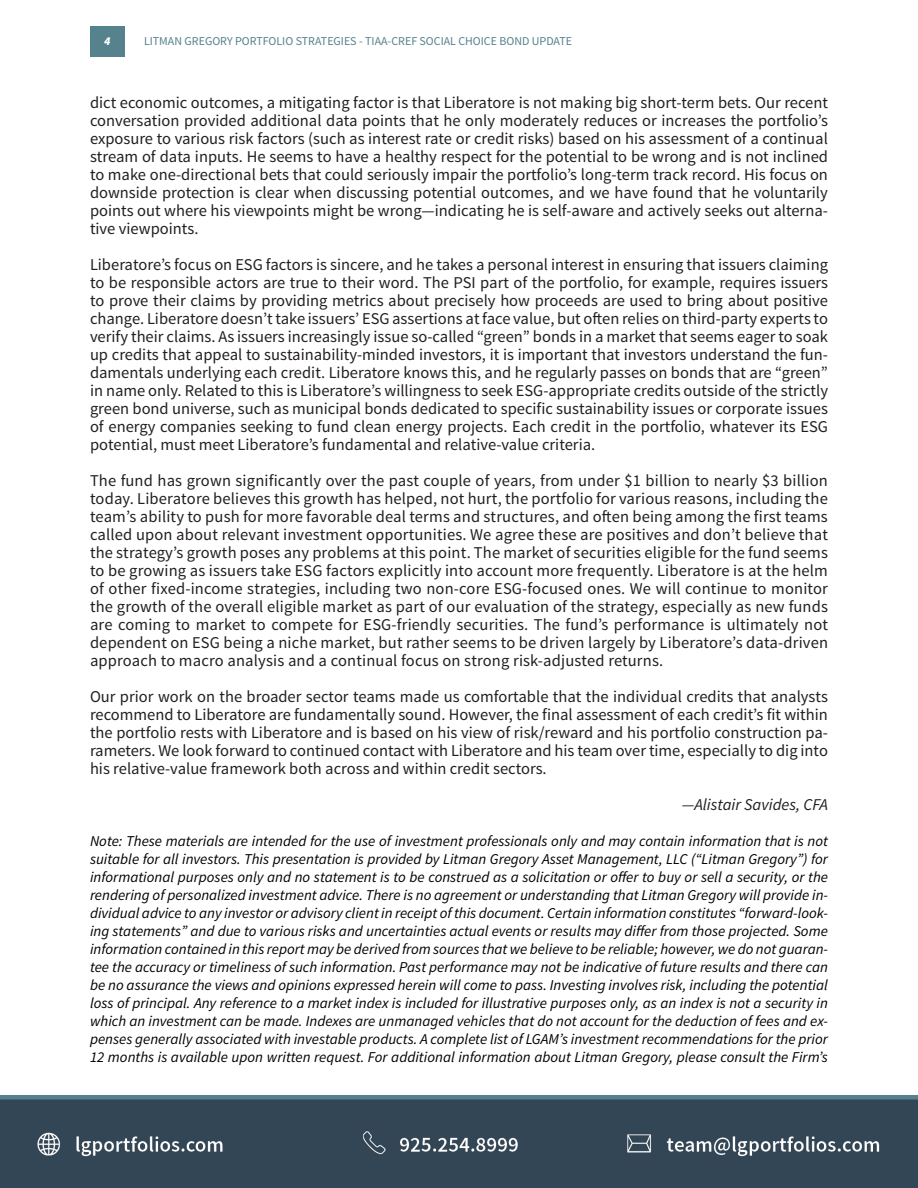
<style>
.page{position:relative;width:918px;height:1188px;background:#fff}
.page>*{position:absolute;margin:0;border:0;box-sizing:border-box;transform-origin:0 0}
.Normal_wrd_12{font:16.5px/18px "Source Sans Pro";color:#231f20;text-align:justify}
.Normal_wrd_12-2{font:italic 16.5px "Source Sans Pro";color:#231f20}
.Normal_wrd_12_wrd_1{font:italic 15px/18px "Source Sans Pro";color:#000;text-align:justify}
.t1{font:12px "Source Sans Pro";color:#56828e}
.t2{font:italic 900 12px "Source Sans Pro";color:#fff}
</style>
<div class="page">
<div style="left:90px;top:26px;width:34px;height:31px;background:#56828e"></div>
<img style="left:0;top:1095px;width:918px;height:93px">
<p class="t2" style="left:104px;top:33px;width:8px">4</p>
<p class="t1" style="left:144px;top:34px;width:430px">LITMAN GREGORY PORTFOLIO STRATEGIES - TIAA-CREF SOCIAL CHOICE BOND UPDATE</p>
<p class="Normal_wrd_12" style="left:90px;top:94px;width:740px">dict economic outcomes, a mitigating factor is that Liberatore is not making big short-term bets. Our recent conversation provided additional data points that he only moderately reduces or increases the portfolio’s exposure to various risk factors (such as interest rate or credit risks) based on his assessment of a continual stream of data inputs. He seems to have a healthy respect for the potential to be wrong and is not inclined to make one-directional bets that could seriously impair the portfolio’s long-term track record. His focus on downside protection is clear when discussing potential outcomes, and we have found that he voluntarily points out where his viewpoints might be wrong—indicating he is self-aware and actively seeks out alterna&shy;tive viewpoints.</p>
<p class="Normal_wrd_12" style="left:90px;top:256px;width:740px">Liberatore’s focus on ESG factors is sincere, and he takes a personal interest in ensuring that issuers claiming to be responsible actors are true to their word. The PSI part of the portfolio, for example, requires issuers to prove their claims by providing metrics about precisely how proceeds are used to bring about positive change. Liberatore doesn’t take issuers’ ESG assertions at face value, but often relies on third-party experts to verify their claims. As issuers increasingly issue so-called “green” bonds in a market that seems eager to soak up credits that appeal to sustainability-minded investors, it is important that investors understand the fun&shy;damentals underlying each credit. Liberatore knows this, and he regularly passes on bonds that are “green” in name only. Related to this is Liberatore’s willingness to seek ESG-appropriate credits outside of the strictly green bond universe, such as municipal bonds dedicated to specific sustainability issues or corporate issues of energy companies seeking to fund clean energy projects. Each credit in the portfolio, whatever its ESG potential, must meet Liberatore’s fundamental and relative-value criteria.</p>
<p class="Normal_wrd_12" style="left:90px;top:472px;width:740px">The fund has grown significantly over the past couple of years, from under $1 billion to nearly $3 billion today. Liberatore believes this growth has helped, not hurt, the portfolio for various reasons, including the team’s ability to push for more favorable deal terms and structures, and often being among the first teams called upon about relevant investment opportunities. We agree these are positives and don’t believe that the strategy’s growth poses any problems at this point. The market of securities eligible for the fund seems to be growing as issuers take ESG factors explicitly into account more frequently. Liberatore is at the helm of other fixed-income strategies, including two non-core ESG-focused ones. We will continue to monitor the growth of the overall eligible market as part of our evaluation of the strategy, especially as new funds are coming to market to compete for ESG-friendly securities. The fund’s performance is ultimately not dependent on ESG being a niche market, but rather seems to be driven largely by Liberatore’s data-driven approach to macro analysis and a continual focus on strong risk-adjusted returns.</p>
<p class="Normal_wrd_12" style="left:90px;top:688px;width:740px">Our prior work on the broader sector teams made us comfortable that the individual credits that analysts recommend to Liberatore are fundamentally sound. However, the final assessment of each credit’s fit within the portfolio rests with Liberatore and is based on his view of risk/reward and his portfolio construction pa&shy;rameters. We look forward to continued contact with Liberatore and his team over time, especially to dig into his relative-value framework both across and within credit sectors.</p>
<p class="Normal_wrd_12-2" style="left:682px;top:794px;width:148px">—Alistair Savides, CFA</p>
<p class="Normal_wrd_12_wrd_1" style="left:90px;top:832px;width:740px">Note: These materials are intended for the use of investment professionals only and may contain information that is not suitable for all investors. This presentation is provided by Litman Gregory Asset Management, LLC (“Litman Gregory”) for informational purposes only and no statement is to be construed as a solicitation or offer to buy or sell a security, or the rendering of personalized investment advice. There is no agreement or understanding that Litman Gregory will provide in&shy;dividual advice to any investor or advisory client in receipt of this document. Certain information constitutes “forward-look&shy;ing statements” and due to various risks and uncertainties actual events or results may differ from those projected. Some information contained in this report may be derived from sources that we believe to be reliable; however, we do not guaran&shy;tee the accuracy or timeliness of such information. Past performance may not be indicative of future results and there can be no assurance the views and opinions expressed herein will come to pass. Investing involves risk, including the potential loss of principal. Any reference to a market index is included for illustrative purposes only, as an index is not a security in which an investment can be made. Indexes are unmanaged vehicles that do not account for the deduction of fees and ex&shy;penses generally associated with investable products. A complete list of LGAM’s investment recommendations for the prior 12 months is available upon written request. For additional information about Litman Gregory, please consult the Firm’s</p>
</div>
